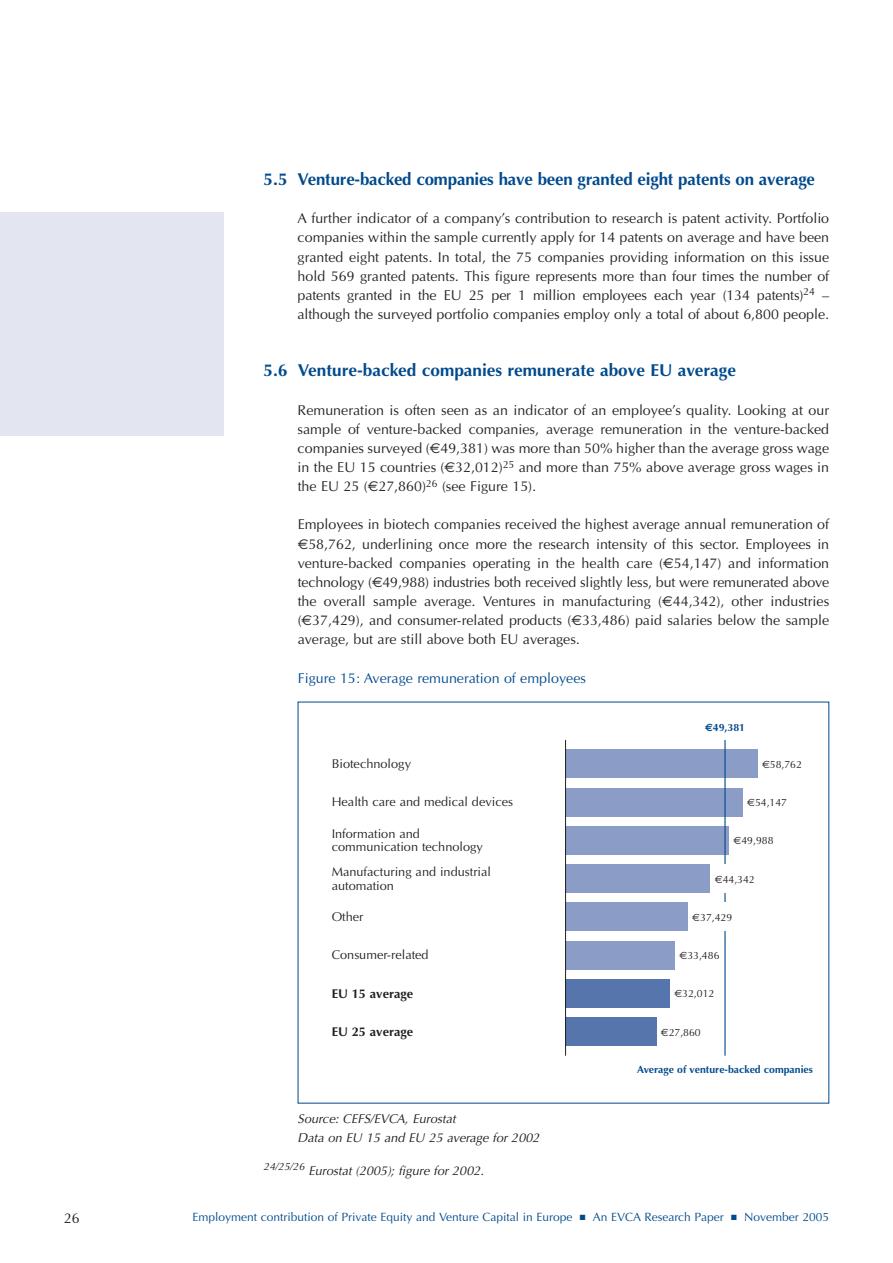
<style>
.page{position:relative;width:893px;height:1263px;background:#fff}
.page>*{position:absolute;margin:0;border:0;box-sizing:border-box;transform-origin:0 0}
.t1{font:700 17.25px "Optima";letter-spacing:-.01em;color:#004a8d}
.t2{font:14.25px/19.2px "Optima";color:#231f20;text-align:justify}
.t3{font:14.25px "Optima";color:#004a8d}
.t4{font:12.75px/13.5px "Optima";color:#231f20}
.t5{font:italic 12.75px/19.2px "Optima CE";color:#231f20}
.t6{font:700 12.75px "Optima";color:#231f20}
.t7{font:12px "Optima";color:#004a8d}
.t8{font:10.5px "Optima";color:#231f20}
.t9{font:700 10.5px "Optima";color:#004a8d}
.s1{font-family:"Euro Sans"}
</style>
<div class="page">
<div style="left:0;top:213px;width:223px;height:223px;background:#e3e6f1"></div>
<div style="left:566px;top:749px;width:192px;height:29px;background:#8b9dc6"></div>
<div style="left:566px;top:788px;width:177px;height:28px;background:#8b9dc6"></div>
<div style="left:566px;top:826px;width:163px;height:29px;background:#8b9dc6"></div>
<div style="left:566px;top:864px;width:145px;height:29px;background:#8b9dc6"></div>
<div style="left:566px;top:902px;width:122px;height:29px;background:#8b9dc6"></div>
<div style="left:566px;top:941px;width:109px;height:28px;background:#8b9dc6"></div>
<div style="left:566px;top:979px;width:104px;height:29px;background:#5575ac"></div>
<div style="left:566px;top:1017px;width:91px;height:29px;background:#5575ac"></div>
<hr style="left:724px;top:740px;width:2px;height:316px;background:#004a8d">
<hr style="left:565px;top:740px;width:1px;height:316px;background:#231f20">
<div style="left:711px;top:864px;width:51px;height:29px;background:#fff"></div>
<div style="left:688px;top:902px;width:51px;height:29px;background:#fff"></div>
<p class="t2" style="left:64px;top:1210px;width:17px">26</p>
<p class="t1" style="left:264px;top:172px;width:553px">5.5 Venture-backed companies have been granted eight patents on average</p>
<p class="t2" style="left:298px;top:210px;width:533px">A further indicator of a company’s contribution to research is patent activity. Portfolio companies within the sample currently apply for 14 patents on average and have been granted eight patents. In total, the 75 companies providing information on this issue hold 569 granted patents. This figure represents more than four times the number of patents granted in the EU 25 per 1 million employees each year (134 patents)<sup>24</sup> – although the surveyed portfolio companies employ only a total of about 6,800 people.</p>
<p class="t1" style="left:264px;top:363px;width:474px">5.6 Venture-backed companies remunerate above EU average</p>
<p class="t2" style="left:298px;top:402px;width:533px">Remuneration is often seen as an indicator of an employee’s quality. Looking at our sample of venture-backed companies, average remuneration in the venture-backed companies surveyed (<span class="s1">€</span>49,381) was more than 50% higher than the average gross wage in the EU 15 countries (<span class="s1">€</span>32,012)<sup>25</sup> and more than 75% above average gross wages in the EU 25 (<span class="s1">€</span>27,860)<sup>26</sup> (see Figure 15).</p>
<p class="t2" style="left:298px;top:516px;width:533px">Employees in biotech companies received the highest average annual remuneration of <span class="s1">€</span>58,762, underlining once more the research intensity of this sector. Employees in venture-backed companies operating in the health care (<span class="s1">€</span>54,147) and information technology (<span class="s1">€</span>49,988) industries both received slightly less, but were remunerated above the overall sample average. Ventures in manufacturing (<span class="s1">€</span>44,342), other industries (<span class="s1">€</span>37,429), and consumer-related products (<span class="s1">€</span>33,486) paid salaries below the sample average, but are still above both EU averages.</p>
<p class="t3" style="left:298px;top:672px;width:290px">Figure 15: Average remuneration of employees</p>
<p class="t9" style="left:705px;top:723px;width:41px"><span class="s1">€</span>49,381</p>
<p class="t4" style="left:332px;top:758px;width:81px">Biotechnology</p>
<p class="t8" style="left:762px;top:760px;width:41px"><span class="s1">€</span>58,762</p>
<p class="t4" style="left:332px;top:796px;width:183px">Health care and medical devices</p>
<p class="t8" style="left:747px;top:798px;width:41px"><span class="s1">€</span>54,147</p>
<p class="t8" style="left:733px;top:836px;width:41px"><span class="s1">€</span>49,988</p>
<p class="t4" style="left:332px;top:828px;width:153px">Information and communication technology</p>
<p class="t4" style="left:332px;top:866px;width:161px">Manufacturing and industrial automation</p>
<p class="t8" style="left:715px;top:875px;width:41px"><span class="s1">€</span>44,342</p>
<p class="t8" style="left:692px;top:913px;width:41px"><span class="s1">€</span>37,429</p>
<p class="t4" style="left:332px;top:911px;width:33px">Other</p>
<p class="t4" style="left:332px;top:949px;width:99px">Consumer-related</p>
<p class="t6" style="left:332px;top:988px;width:83px">EU 15 average</p>
<p class="t6" style="left:332px;top:1026px;width:83px">EU 25 average</p>
<p class="t8" style="left:679px;top:951px;width:41px"><span class="s1">€</span>33,486</p>
<p class="t8" style="left:674px;top:989px;width:41px"><span class="s1">€</span>32,012</p>
<p class="t8" style="left:661px;top:1028px;width:41px"><span class="s1">€</span>27,860</p>
<p class="t5" style="left:298px;top:1110px;width:243px">Source: CEFS/EVCA, Eurostat<br>Data on EU 15 and EU 25 average for 2002</p>
<p class="t5" style="left:264px;top:1162px;width:222px"><sup>24/25/26</sup> Eurostat (2005); figure for 2002.</p>
<p class="t9" style="left:637px;top:1065px;width:177px">Average of venture-backed companies</p>
<p class="t7" style="left:192px;top:1212px;width:638px">Employment contribution of Private Equity and Venture Capital in Europe ■ An EVCA Research Paper ■ November 2005</p>
</div>
